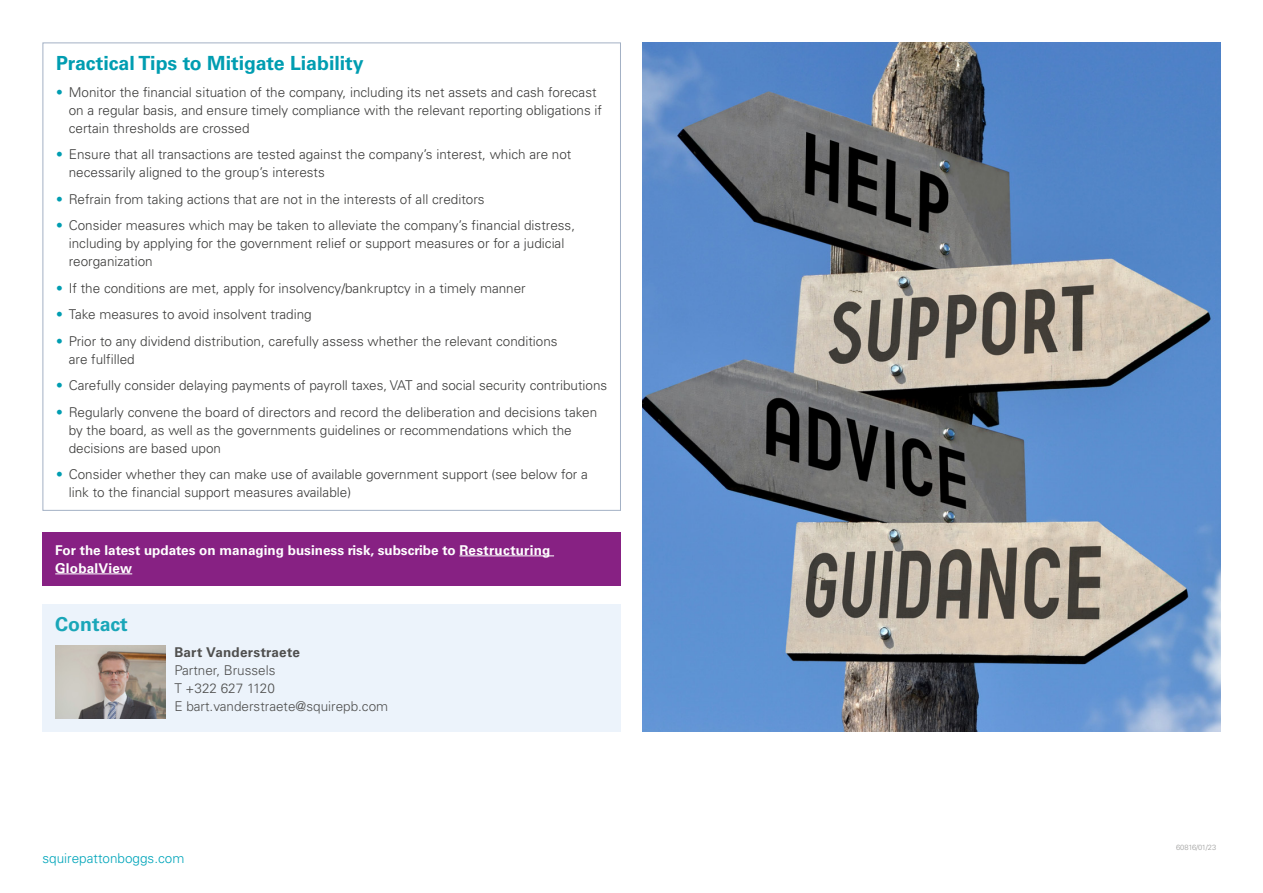
<style>
.page{position:relative;width:1263px;height:893px;background:#fff}
.page>*{position:absolute;margin:0;border:0;box-sizing:border-box;transform-origin:0 0}
.t1{font:700 19.5px "Univers LTCYR 65";color:#009db1}
.t2{font:300 13.5px/18px "Univers LTCYR 45";color:#3c3c3b}
.t3{font:700 13.5px/18px "Univers LTCYR 65";color:#fff}
.t4{font:300 13.5px "Univers LTCYR 45";color:#00a5ba}
.t5{font:700 13.5px "Univers LTCYR 65";letter-spacing:.015em;color:#3c3c3b}
.t6{font:300 7.5px "Univers LTCYR 45";letter-spacing:-.01em;color:#9d9d9c}
.s1{color:#009db1}
</style>
<div class="page">
<div style="left:43px;top:604px;width:578px;height:127px;background:#eaf2fb"></div>
<img style="left:55px;top:646px;width:111px;height:72px">
<img style="left:642px;top:43px;width:578px;height:688px">
<div style="left:43px;top:532px;width:578px;height:53px;background:#872183"></div>
<hr style="left:459px;top:555px;width:95px;height:1px;background:#fff">
<hr style="left:55px;top:573px;width:77px;height:1px;background:#fff">
<h1 class="t1" style="left:56px;top:50px;width:309px">Practical Tips to Mitigate Liability</h1>
<p class="t2" style="left:69px;top:83px;width:535px;text-indent:-13px"><span class="s1">•</span> Monitor the financial situation of the company, including its net assets and cash forecast on a regular basis, and ensure timely compliance with the relevant reporting obligations if certain thresholds are crossed</p>
<p class="t2" style="left:69px;top:145px;width:504px;text-indent:-13px"><span class="s1">•</span> Ensure that all transactions are tested against the company’s interest, which are not necessarily aligned to the group’s interests</p>
<p class="t2" style="left:56px;top:189px;width:430px"><span class="s1">•</span> Refrain from taking actions that are not in the interests of all creditors</p>
<p class="t2" style="left:69px;top:216px;width:508px;text-indent:-13px"><span class="s1">•</span> Consider measures which may be taken to alleviate the company’s financial distress, including by applying for the government relief or support measures or for a judicial reorganization</p>
<p class="t2" style="left:56px;top:278px;width:471px"><span class="s1">•</span> If the conditions are met, apply for insolvency/bankruptcy in a timely manner</p>
<p class="t2" style="left:56px;top:305px;width:257px"><span class="s1">•</span> Take measures to avoid insolvent trading</p>
<p class="t2" style="left:69px;top:331px;width:490px;text-indent:-13px"><span class="s1">•</span> Prior to any dividend distribution, carefully assess whether the relevant conditions are fulfilled</p>
<p class="t2" style="left:56px;top:376px;width:553px"><span class="s1">•</span> Carefully consider delaying payments of payroll taxes, VAT and social security contributions</p>
<p class="t2" style="left:69px;top:402px;width:530px;text-indent:-13px"><span class="s1">•</span> Regularly convene the board of directors and record the deliberation and decisions taken by the board, as well as the governments guidelines or recommendations which the decisions are based upon</p>
<p class="t2" style="left:69px;top:465px;width:521px;text-indent:-13px"><span class="s1">•</span> Consider whether they can make use of available government support (see below for a link to the financial support measures available)</p>
<p class="t3" style="left:55px;top:540px;width:496px">For the latest updates on managing business risk, subscribe to Restructuring<br>GlobalView</p>
<h1 class="t1" style="left:55px;top:610px;width:74px">Contact</h1>
<p class="t5" style="left:174px;top:643px;width:127px">Bart Vanderstraete</p>
<p class="t2" style="left:174px;top:661px;width:215px">Partner, Brussels<br>T +322 627 1120<br>E bart.vanderstraete@squirepb.com</p>
<p class="t4" style="left:43px;top:850px;width:143px">squirepattonboggs.com</p>
<p class="t6" style="left:1176px;top:843px;width:42px">60816/01/23</p>
</div>
